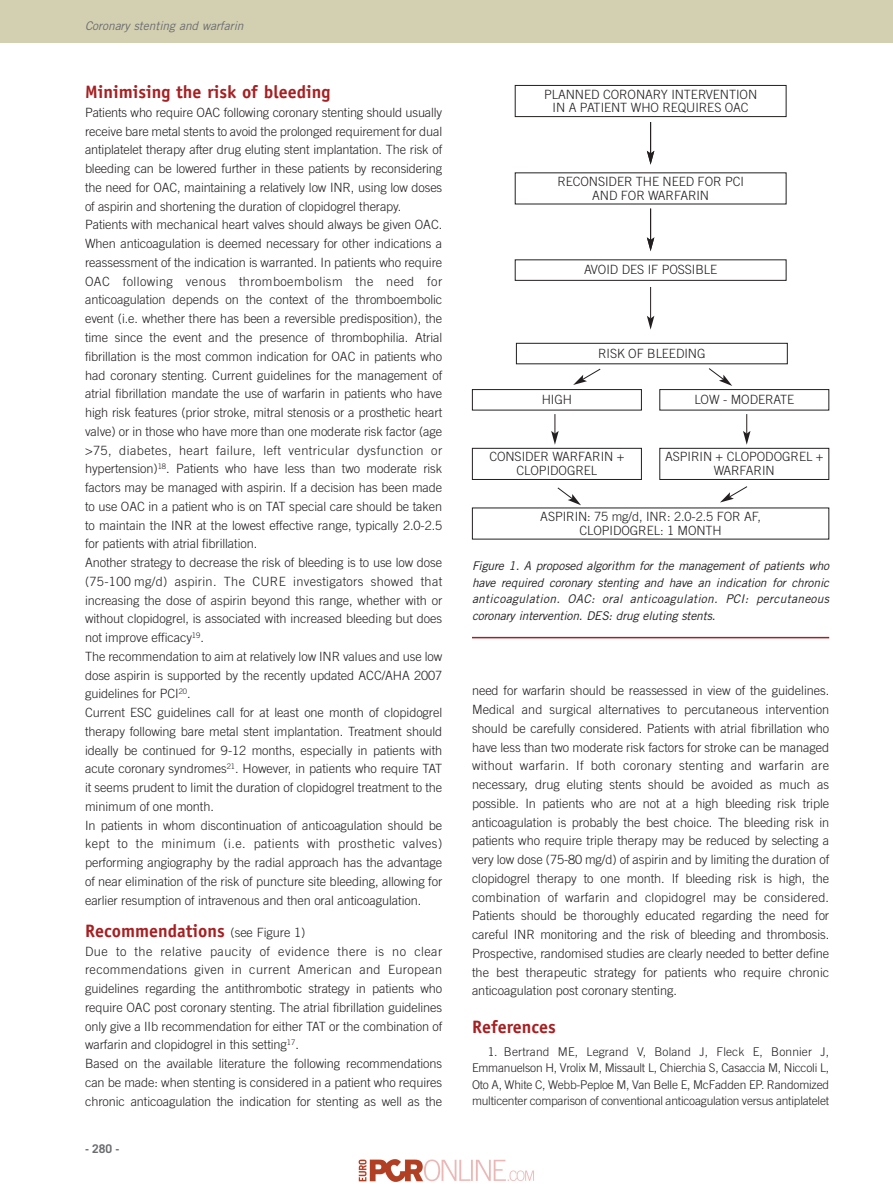
<style>
.page{position:relative;width:893px;height:1191px;background:#fff}
.page>*{position:absolute;margin:0;border:0;box-sizing:border-box;transform-origin:0 0}
.t1{font:700 18px "Officina Sans Std";color:#a62023}
.t2{font:300 12.75px/18.8px "Trade Gothic LT Std";letter-spacing:-.005em;color:#231f20;text-align:center}
.t3{font:300 12px/16.5px "Trade Gothic LT Std";letter-spacing:-.015em;color:#231f20;text-align:justify}
.t4{font:italic 12px/16.5px "Trade Gothic LT Std";letter-spacing:-.01em;color:#231f20;text-align:justify}
.t5{font:italic 12px "Trade Gothic LT Std";letter-spacing:-.005em;color:#6c6d70}
.t6{font:700 12px "Trade Gothic LT Std";color:#6c6d70}
.s1{font-family:"Trade Gothic LT Std";font-weight:300;font-size:12.75px;color:#231f20}
</style>
<div class="page">
<div style="left:0;top:0;width:893px;height:43px;background:#d3d0b2"></div>
<hr style="left:472px;top:637px;width:357px;height:1px;background:#a62023">
<div style="left:515px;top:85px;width:271px;height:32px;border:1px solid #231f20"></div>
<div style="left:515px;top:259px;width:271px;height:22px;border:1px solid #231f20"></div>
<div style="left:659px;top:389px;width:170px;height:21px;border:1px solid #231f20"></div>
<div style="left:659px;top:448px;width:170px;height:32px;border:1px solid #231f20"></div>
<hr style="left:650px;top:122px;width:1px;height:31px;background:#231f20">
<svg style="left:647px;top:151px;width:7px;height:14px"></svg>
<hr style="left:650px;top:209px;width:1px;height:31px;background:#231f20">
<svg style="left:647px;top:237px;width:7px;height:14px"></svg>
<hr style="left:650px;top:287px;width:1px;height:31px;background:#231f20">
<svg style="left:471px;top:316px;width:340px;height:323px"></svg>
<img style="left:358px;top:1159px;width:176px;height:23px">
<p class="t5" style="left:85px;top:21px;width:160px">Coronary stenting and warfarin</p>
<h1 class="t1" style="left:85px;top:85px;width:247px">Minimising the risk of bleeding</h1>
<p class="t2" style="left:85px;top:104px;width:359px;text-align:left">Patients who require OAC following coronary stenting should usually receive bare metal stents to avoid the prolonged requirement for dual antiplatelet therapy after drug eluting stent implantation. The risk of bleeding can be lowered further in these patients by reconsidering the need for OAC, maintaining a relatively low INR, using low doses of aspirin and shortening the duration of clopidogrel therapy.<br>Patients with mechanical heart valves should always be given OAC.<br>When anticoagulation is deemed necessary for other indications a reassessment of the indication is warranted. In patients who require OAC following venous thromboembolism the need for anticoagulation depends on the context of the thromboembolic event (i.e. whether there has been a reversible predisposition), the time since the event and the presence of thrombophilia. Atrial fibrillation is the most common indication for OAC in patients who had coronary stenting. Current guidelines for the management of atrial fibrillation mandate the use of warfarin in patients who have high risk features (prior stroke, mitral stenosis or a prosthetic heart valve) or in those who have more than one moderate risk factor (age &gt;75, diabetes, heart failure, left ventricular dysfunction or hypertension)<sup>18</sup>. Patients who have less than two moderate risk factors may be managed with aspirin. If a decision has been made to use OAC in a patient who is on TAT special care should be taken to maintain the INR at the lowest effective range, typically 2.0-2.5 for patients with atrial fibrillation.<br>Another strategy to decrease the risk of bleeding is to use low dose (75-100 mg/d) aspirin. The CURE investigators showed that increasing the dose of aspirin beyond this range, whether with or without clopidogrel, is associated with increased bleeding but does not improve efficacy<sup>19</sup>.<br>The recommendation to aim at relatively low INR values and use low dose aspirin is supported by the recently updated ACC/AHA 2007 guidelines for PCI<sup>20</sup>.<br>Current ESC guidelines call for at least one month of clopidogrel therapy following bare metal stent implantation. Treatment should ideally be continued for 9-12 months, especially in patients with acute coronary syndromes<sup>21</sup>. However, in patients who require TAT it seems prudent to limit the duration of clopidogrel treatment to the minimum of one month.<br>In patients in whom discontinuation of anticoagulation should be kept to the minimum (i.e. patients with prosthetic valves) performing angiography by the radial approach has the advantage of near elimination of the risk of puncture site bleeding, allowing for earlier resumption of intravenous and then oral anticoagulation.</p>
<h1 class="t1" style="left:85px;top:924px;width:222px">Recommendations <span class="s1">(see Figure 1)</span></h1>
<p class="t2" style="left:85px;top:943px;width:359px;text-align:left">Due to the relative paucity of evidence there is no clear recommendations given in current American and European guidelines regarding the antithrombotic strategy in patients who require OAC post coronary stenting. The atrial fibrillation guidelines only give a IIb recommendation for either TAT or the combination of warfarin and clopidogrel in this setting<sup>17</sup>.<br>Based on the available literature the following recommendations can be made: when stenting is considered in a patient who requires chronic anticoagulation the indication for stenting as well as the</p>
<p class="t6" style="left:85px;top:1144px;width:36px">- 280 -</p>
<p class="t2" style="left:544px;top:88px;width:215px;line-height:13.5px">PLANNED CORONARY INTERVENTION<br>IN A PATIENT WHO REQUIRES OAC</p>
<p class="t2" style="left:557px;top:176px;width:188px;line-height:13.5px">RECONSIDER THE NEED FOR PCI<br>AND FOR WARFARIN</p>
<p class="t2" style="left:584px;top:262px;width:134px">AVOID DES IF POSSIBLE</p>
<p class="t2" style="left:598px;top:345px;width:109px">RISK OF BLEEDING</p>
<p class="t2" style="left:542px;top:391px;width:32px">HIGH</p>
<p class="t2" style="left:694px;top:391px;width:101px">LOW - MODERATE</p>
<p class="t2" style="left:489px;top:451px;width:137px;line-height:13.5px">CONSIDER WARFARIN +<br>CLOPIDOGREL</p>
<p class="t2" style="left:540px;top:511px;width:222px;line-height:13.5px">ASPIRIN: 75 mg/d, INR: 2.0-2.5 FOR AF,<br>CLOPIDOGREL: 1 MONTH</p>
<p class="t2" style="left:665px;top:451px;width:160px;line-height:13.5px">ASPIRIN + CLOPODOGREL +<br>WARFARIN</p>
<p class="t4" style="left:472px;top:559px;width:359px">Figure 1. A proposed algorithm for the management of patients who have required coronary stenting and have an indication for chronic anticoagulation. OAC: oral anticoagulation. PCI: percutaneous coronary intervention. DES: drug eluting stents.</p>
<p class="t2" style="left:472px;top:682px;width:359px;text-align:justify">need for warfarin should be reassessed in view of the guidelines.<br>Medical and surgical alternatives to percutaneous intervention should be carefully considered. Patients with atrial fibrillation who have less than two moderate risk factors for stroke can be managed without warfarin. If both coronary stenting and warfarin are necessary, drug eluting stents should be avoided as much as possible. In patients who are not at a high bleeding risk triple anticoagulation is probably the best choice. The bleeding risk in patients who require triple therapy may be reduced by selecting a very low dose (75-80 mg/d) of aspirin and by limiting the duration of clopidogrel therapy to one month. If bleeding risk is high, the combination of warfarin and clopidogrel may be considered.<br>Patients should be thoroughly educated regarding the need for careful INR monitoring and the risk of bleeding and thrombosis.<br>Prospective, randomised studies are clearly needed to better define the best therapeutic strategy for patients who require chronic anticoagulation post coronary stenting.</p>
<h1 class="t1" style="left:472px;top:1020px;width:85px">References</h1>
<p class="t3" style="left:472px;top:1044px;width:359px;text-indent:16px">1. Bertrand ME, Legrand V, Boland J, Fleck E, Bonnier J, Emmanuelson H, Vrolix M, Missault L, Chierchia S, Casaccia M, Niccoli L, Oto A, White C, Webb-Peploe M, Van Belle E, McFadden EP. Randomized multicenter comparison of conventional anticoagulation versus antiplatelet</p>
</div>
